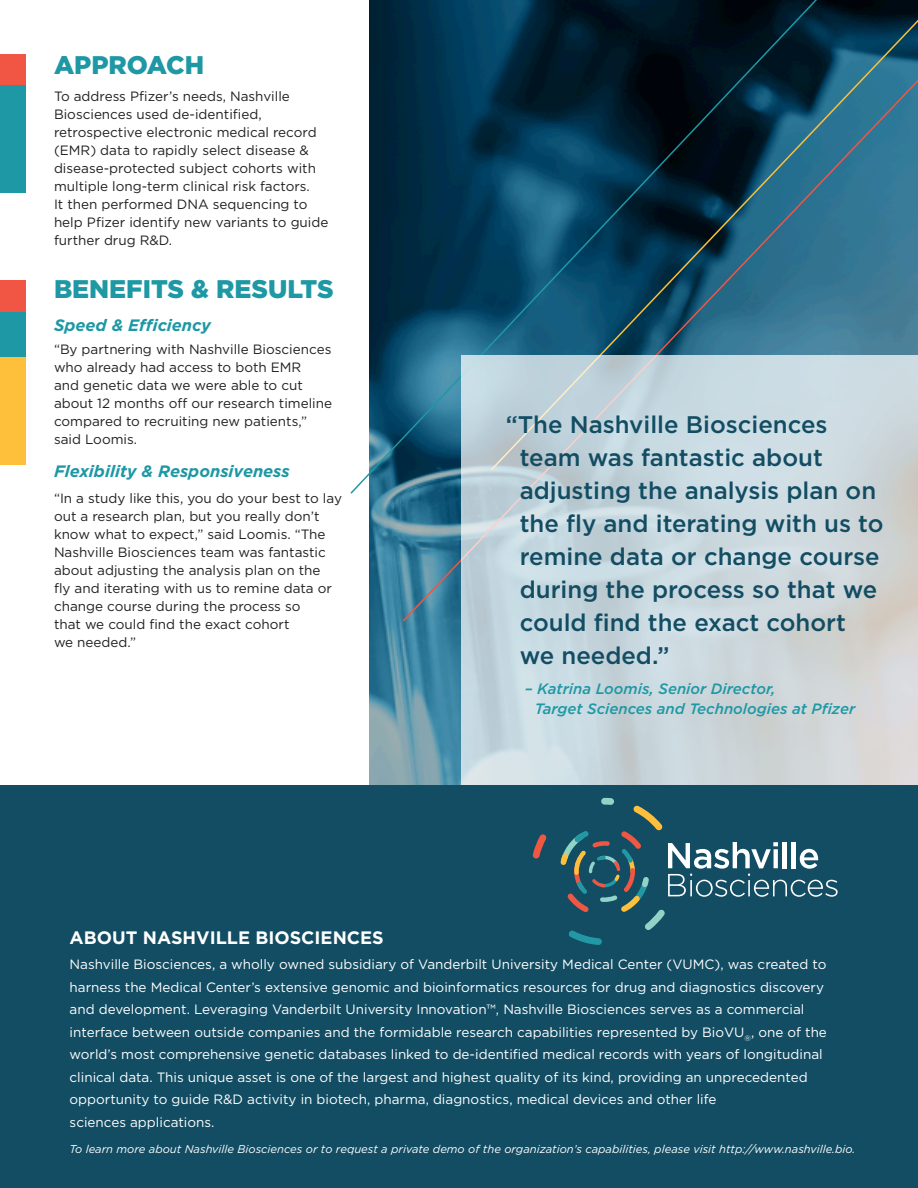
<style>
.page{position:relative;width:918px;height:1188px;background:#fff}
.page>*{position:absolute;margin:0;border:0;box-sizing:border-box;transform-origin:0 0}
.t1{font:900 25.5px "Gotham";color:#1e98a4}
.t2{font:500 24px/33px "Gotham";color:#124d63}
.t3{font:700 18px "Gotham";color:#fff}
.t4{font:italic 700 16.5px "Gotham";color:#1e98a4}
.t5{font:italic 500 15px/19.5px "Gotham";color:#1e98a4}
.t6{font:13.5px/18px "Gotham";color:#231f20}
.t7{font:13.5px/22.5px "Gotham";color:#fff}
.t8{font:italic 11.25px "Gotham";color:#fff}
</style>
<div class="page">
<img style="left:369px;top:495px;width:93px;height:290px">
<div style="left:0;top:785px;width:918px;height:403px;background:#124d63"></div>
<svg style="left:532px;top:834px;width:15px;height:24px"></svg>
<svg style="left:560px;top:798px;width:278px;height:147px"></svg>
<div style="left:0;top:54px;width:26px;height:34px;background:#f05643"></div>
<div style="left:0;top:86px;width:26px;height:108px;background:#1e98a4"></div>
<div style="left:0;top:280px;width:26px;height:34px;background:#f05643"></div>
<div style="left:0;top:312px;width:26px;height:108px;background:#1e98a4"></div>
<div style="left:0;top:357px;width:26px;height:108px;background:#febf3b"></div>
<svg style="left:350px;top:0;width:139px;height:495px"></svg>
<svg style="left:489px;top:0;width:429px;height:29px;background:#011a28"></svg>
<svg style="left:401px;top:29px;width:517px;height:594px;background:#164b64"></svg>
<svg style="left:462px;top:356px;width:456px;height:429px;background:#c9d6dc"></svg>
<p class="t1" style="left:54px;top:48px;width:152px">APPROACH</p>
<p class="t6" style="left:54px;top:87px;width:276px">To address Pfizer’s needs, Nashville Biosciences used de-identified, retrospective electronic medical record (EMR) data to rapidly select disease &amp; disease-protected subject cohorts with multiple long-term clinical risk factors.<br>It then performed DNA sequencing to help Pfizer identify new variants to guide further drug R&amp;D.</p>
<p class="t1" style="left:54px;top:271px;width:281px">BENEFITS &amp; RESULTS</p>
<p class="t4" style="left:54px;top:314px;width:158px">Speed &amp; Efficiency</p>
<p class="t6" style="left:54px;top:340px;width:280px">“By partnering with Nashville Biosciences who already had access to both EMR<br>and genetic data we were able to cut about 12 months off our research timeline compared to recruiting new patients,”</p>
<p class="t6" style="left:54px;top:430px;width:85px">said Loomis.</p>
<p class="t4" style="left:54px;top:461px;width:237px">Flexibility &amp; Responsiveness</p>
<p class="t6" style="left:54px;top:489px;width:289px">“In a study like this, you do your best to lay out a research plan, but you really don’t know what to expect,” said Loomis. “The Nashville Biosciences team was fantastic about adjusting the analysis plan on the<br>fly and iterating with us to remine data or change course during the process so<br>that we could find the exact cohort<br>we needed.”</p>
<p class="t2" style="left:506px;top:408px;width:323px">“The Nashville Biosciences</p>
<p class="t2" style="left:520px;top:441px;width:365px">team was fantastic about adjusting the analysis plan on the fly and iterating with us to remine data or change course during the process so that we could find the exact cohort</p>
<p class="t2" style="left:520px;top:639px;width:151px">we needed.”</p>
<p class="t5" style="left:535px;top:679px;width:322px;text-indent:-10px">– Katrina Loomis, Senior Director,<br>Target Sciences and Technologies at Pfizer</p>
<p class="t3" style="left:70px;top:925px;width:316px">ABOUT NASHVILLE BIOSCIENCES</p>
<p class="t7" style="left:70px;top:953px;width:759px">Nashville Biosciences, a wholly owned subsidiary of Vanderbilt University Medical Center (VUMC), was created to harness the Medical Center’s extensive genomic and bioinformatics resources for drug and diagnostics discovery and development. Leveraging Vanderbilt University Innovation™, Nashville Biosciences serves as a commercial interface between outside companies and the formidable research capabilities represented by BioVU<sub>®</sub>, one of the world’s most comprehensive genetic databases linked to de-identified medical records with years of longitudinal clinical data. This unique asset is one of the largest and highest quality of its kind, providing an unprecedented opportunity to guide R&amp;D activity in biotech, pharma, diagnostics, medical devices and other life<br>sciences applications.</p>
<p class="t8" style="left:69px;top:1142px;width:787px">To learn more about Nashville Biosciences or to request a private demo of the organization’s capabilities, please visit http://www.nashville.bio.</p>
</div>
